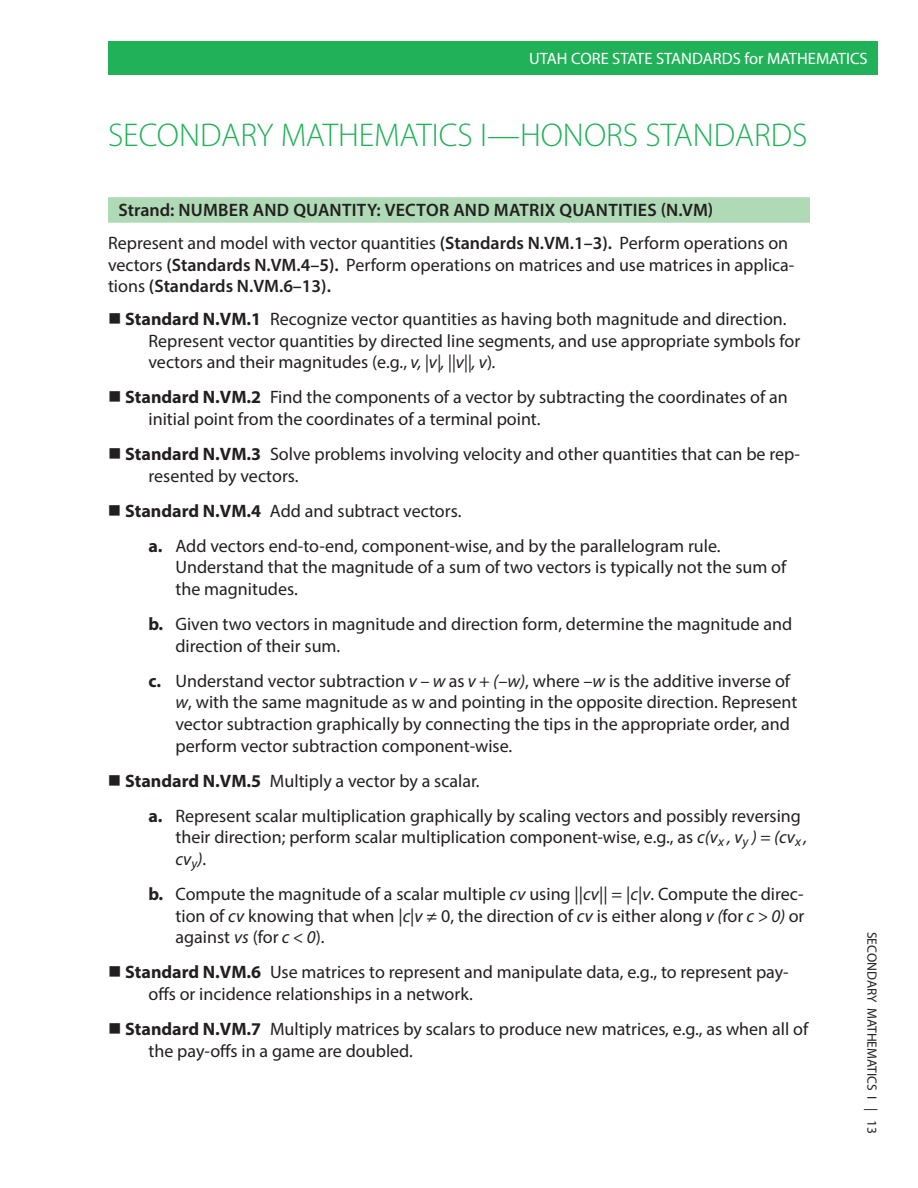
<style>
.page{position:relative;width:918px;height:1188px;background:#fff}
.page>*{position:absolute;margin:0;border:0;box-sizing:border-box;transform-origin:0 0}
.t1{font:300 33px "Myriad Pro";color:#21b259}
.t2{font:18px/21.6px "Myriad Pro";color:#231f20}
.t3{font:600 18px/32.7px "Myriad Pro";letter-spacing:.015em;color:#231f20}
.t4{font:16.5px "Myriad Pro";color:#fff}
.t5{font:13.5px "Myriad Pro";color:#231f20}
.s1{font-weight:400}
.s2{font-weight:600}
.s3{font-weight:700}
.s4{font-style:italic}
</style>
<div class="page">
<div style="left:108px;top:41px;width:770px;height:34px;background:#21b259"></div>
<div style="left:108px;top:197px;width:702px;height:26px;background:#afdab5"></div>
<p class="t4" style="left:529px;top:48px;width:340px">UTAH CORE STATE STANDARDS for MATHEMATICS</p>
<h1 class="t1" style="left:108px;top:115px;width:701px">SECONDARY MATHEMATICS I—HONORS STANDARDS</h1>
<p class="t3" style="left:108px;top:194px;width:682px;text-indent:10px">Strand: NUMBER AND QUANTITY: VECTOR AND MATRIX QUANTITIES (N.VM)<br><span class="s1">Represent and model with vector quantities</span> (Standards N.VM.1–3). <span class="s1">Perform operations on</span></p>
<p class="t2" style="left:108px;top:254px;width:688px">vectors <span class="s2">(Standards N.VM.4–5).</span> Perform operations on matrices and use matrices in applica&shy;tions <span class="s2">(Standards N.VM.6–13).</span></p>
<p class="t2" style="left:149px;top:308px;width:653px;text-indent:-23px"><span class="s3">Standard N.VM.1</span> Recognize vector quantities as having both magnitude and direction.<br>Represent vector quantities by directed line segments, and use appropriate symbols for vectors and their magnitudes (e.g., <span class="s4">v, |v|, ||v||, v</span>)<span class="s4">.</span></p>
<p class="t2" style="left:149px;top:386px;width:641px;text-indent:-23px"><span class="s3">Standard N.VM.2</span> Find the components of a vector by subtracting the coordinates of an initial point from the coordinates of a terminal point.</p>
<p class="t2" style="left:148px;top:443px;width:653px;text-indent:-23px"><span class="s3">Standard N.VM.3</span> Solve problems involving velocity and other quantities that can be rep&shy;resented by vectors.</p>
<p class="t2" style="left:148px;top:493px;width:574px;line-height:35.1px;text-indent:-23px"><span class="s3">Standard N.VM.4</span> Add and subtract vectors.<br><span class="s3">a.</span> Add vectors end-to-end, component-wise, and by the parallelogram rule.</p>
<p class="t2" style="left:175px;top:556px;width:612px">Understand that the magnitude of a sum of two vectors is typically not the sum of the magnitudes.</p>
<p class="t2" style="left:175px;top:613px;width:618px;text-indent:-27px"><span class="s3">b.</span> Given two vectors in magnitude and direction form, determine the magnitude and direction of their sum.</p>
<p class="t2" style="left:175px;top:670px;width:624px;text-indent:-27px"><span class="s3">c.</span> Understand vector subtraction <span class="s4">v – w</span> as <span class="s4">v</span> + <span class="s4">(–w)</span>, where <span class="s4">–w</span> is the additive inverse of <span class="s4">w</span>, with the same magnitude as w and pointing in the opposite direction. Represent vector subtraction graphically by connecting the tips in the appropriate order, and perform vector subtraction component-wise.</p>
<p class="t2" style="left:148px;top:763px;width:654px;line-height:35.1px;text-indent:-23px"><span class="s3">Standard N.VM.5</span> Multiply a vector by a scalar.<br><span class="s3">a.</span> Represent scalar multiplication graphically by scaling vectors and possibly reversing</p>
<p class="t2" style="left:175px;top:826px;width:633px">their direction; perform scalar multiplication component-wise, e.g., as <span class="s4">c(v</span><sub>x</sub> <span class="s4">, v</span><sub>y</sub> <span class="s4">) = (cv</span><sub>x</sub> <span class="s4">, cv</span><sub>y</sub><span class="s4">)</span>.</p>
<p class="t2" style="left:176px;top:883px;width:630px;text-align:justify;text-indent:-27px"><span class="s3">b.</span> Compute the magnitude of a scalar multiple <span class="s4">cv</span> using ||<span class="s4">cv</span>|| = |<span class="s4">c</span>|<span class="s4">v</span>. Compute the direc&shy;tion of <span class="s4">cv</span> knowing that when |<span class="s4">c</span>|<span class="s4">v</span> ≠ 0, the direction of <span class="s4">cv</span> is either along <span class="s4">v (</span>for <span class="s4">c &gt; 0)</span> or against <span class="s4">vs</span> (for <span class="s4">c &lt; 0</span>).</p>
<p class="t2" style="left:149px;top:961px;width:642px;text-indent:-23px"><span class="s3">Standard N.VM.6</span> Use matrices to represent and manipulate data, e.g., to represent pay&shy;offs or incidence relationships in a network.</p>
<p class="t2" style="left:149px;top:1018px;width:661px;text-indent:-23px"><span class="s3">Standard N.VM.7</span> Multiply matrices by scalars to produce new matrices, e.g., as when all of the pay-offs in a game are doubled.</p>
<p class="t5" style="left:880px;top:932px;width:203px;rotate:90deg">SECONDARY MATHEMATICS I | 13</p>
</div>
